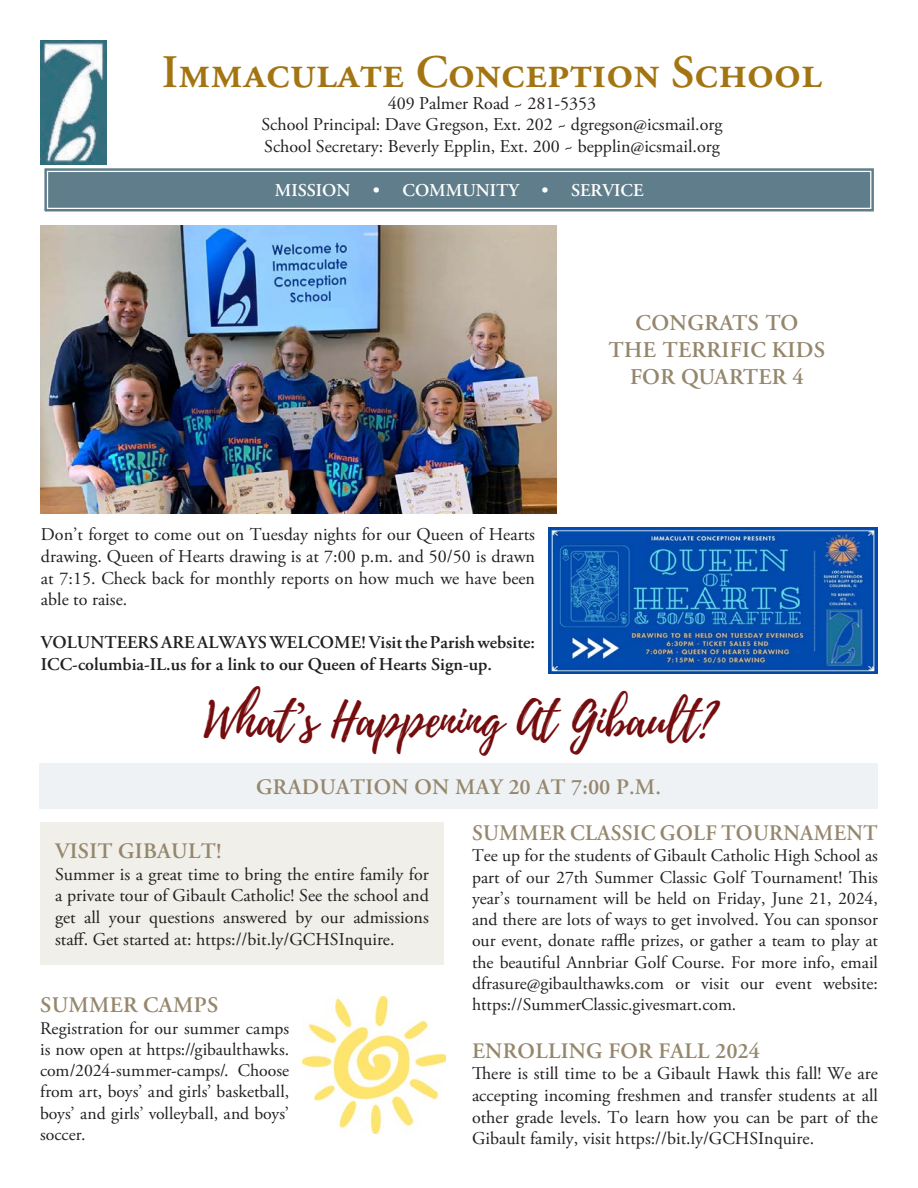
<style>
.page{position:relative;width:918px;height:1188px;background:#fff}
.page>*{position:absolute;margin:0;border:0;box-sizing:border-box;transform-origin:0 0}
.t1{font:48px "Playlist Script";color:#750c0e}
.t2{font:600 46.5px "Adobe Garamond Pro";color:#a37512}
.t3{font:600 22.5px "Adobe Garamond Pro";letter-spacing:.015em;color:#95876d}
.t4{font:600 22.2px "Adobe Garamond Pro";letter-spacing:.015em;color:#95876d;scale:.96 1}
.t5{font:600 22.2px "Adobe Garamond Pro";letter-spacing:.015em;color:#95876d}
.t6{font:600 22.05px "Adobe Garamond Pro";letter-spacing:.015em;color:#95876d}
.Normal__Web{font:18px/21.6px "Adobe Garamond Pro";color:#231f20;text-align:justify}
.Normal__Web-2{font:600 18px/21.6px "Adobe Garamond Pro";color:#231f20}
.t7{font:600 18px "Adobe Garamond Pro";color:#fff}
.t8{font:17.7px/21.3px "Adobe Garamond Pro";color:#231f20;text-align:justify}
.s1{font-family:"Adobe Garamond Pro";font-weight:600;font-size:46.5px}
</style>
<div class="page">
<div style="left:40px;top:822px;width:404px;height:143px;background:#f0efea"></div>
<svg style="left:40px;top:163px;width:834px;height:49px;background:#748e99"></svg>
<div style="left:47px;top:171px;width:824px;height:38px;border:1px solid #fff"></div>
<img style="left:41px;top:40px;width:65px;height:125px">
<img style="left:549px;top:527px;width:328px;height:147px">
<img style="left:303px;top:997px;width:142px;height:136px">
<img style="left:41px;top:225px;width:515px;height:289px">
<div style="left:39px;top:764px;width:839px;height:45px;background:#eef2f4"></div>
<p class="t2" style="left:162px;top:46px;width:662px">Immaculate Conception School</p>
<p class="Normal__Web" style="left:388px;top:93px;width:210px">409 Palmer Road ~ 281-5353</p>
<p class="Normal__Web" style="left:262px;top:115px;width:463px">School Principal: Dave Gregson, Ext. 202 ~ dgregson@icsmail.org</p>
<p class="Normal__Web" style="left:264px;top:136px;width:457px">School Secretary: Beverly Epplin, Ext. 200 ~ bepplin@icsmail.org</p>
<p class="t7" style="left:275px;top:180px;width:370px">MISSION • COMMUNITY • SERVICE</p>
<p class="Normal__Web" style="left:41px;top:525px;width:496px">Don’t forget to come out on Tuesday nights for our Queen of Hearts drawing. Queen of Hearts drawing is at 7:00 p.m. and 50/50 is drawn at 7:15. Check back for monthly reports on how much we have been able to raise.</p>
<p class="Normal__Web-2" style="left:41px;top:632px;width:496px">VOLUNTEERS ARE ALWAYS WELCOME! Visit the Parish website:<br>ICC-columbia-IL.us for a link to our Queen of Hearts Sign-up.</p>
<p class="t3" style="left:636px;top:309px;width:164px">CONGRATS TO</p>
<p class="t3" style="left:609px;top:336px;width:218px">THE TERRIFIC KIDS</p>
<p class="t3" style="left:630px;top:363px;width:175px">FOR QUARTER 4</p>
<p class="t1" style="left:204px;top:686px;width:513px">What<span class="s1">’</span>s Happening At Gibault?</p>
<p class="t6" style="left:256px;top:775px;width:406px">GRADUATION ON MAY 20 AT 7:00 P.M.</p>
<p class="t6" style="left:55px;top:838px;width:168px">VISIT GIBAULT!</p>
<p class="Normal__Web" style="left:55px;top:864px;width:375px">Summer is a great time to bring the entire family for a private tour of Gibault Catholic! See the school and get all your questions answered by our admissions staff. Get started at: https://bit.ly/GCHSInquire.</p>
<p class="t5" style="left:40px;top:993px;width:180px">SUMMER CAMPS</p>
<p class="t8" style="left:40px;top:1018px;width:251px">Registration for our summer camps is now open at https://gibaulthawks. com/2024-summer-camps/. Choose from art, boys’ and girls’ basketball, boys’ and girls’ volleyball, and boys’ soccer.</p>
<p class="t4" style="left:472px;top:820px;width:424px">SUMMER CLASSIC GOLF TOURNAMENT</p>
<p class="t8" style="left:472px;top:846px;width:407px">Tee up for the students of Gibault Catholic High School as part of our 27th Summer Classic Golf Tournament! This year’s tournament will be held on Friday, June 21, 2024, and there are lots of ways to get involved. You can sponsor our event, donate raffle prizes, or gather a team to play at the beautiful Annbriar Golf Course. For more info, email dfrasure@gibaulthawks.com or visit our event website: https://SummerClassic.givesmart.com.</p>
<p class="t6" style="left:472px;top:1038px;width:289px">ENROLLING FOR FALL 2024</p>
<p class="Normal__Web" style="left:472px;top:1064px;width:407px">There is still time to be a Gibault Hawk this fall! We are accepting incoming freshmen and transfer students at all other grade levels. To learn how you can be part of the Gibault family, visit https://bit.ly/GCHSInquire.</p>
</div>
